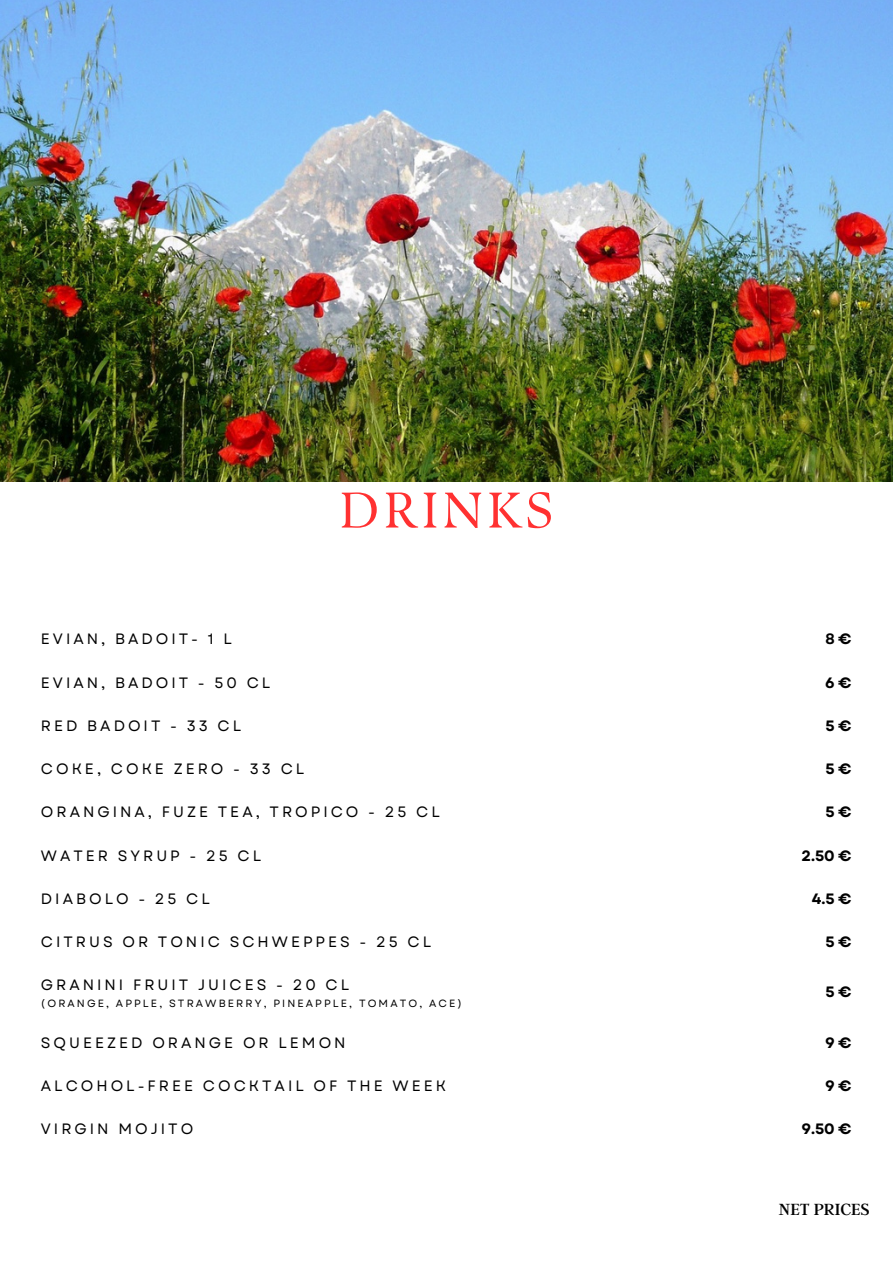
<style>
.page{position:relative;width:893px;height:1264px;background:#fff}
.page>*{position:absolute;margin:0;border:0;box-sizing:border-box;transform-origin:0 0}
.t1{font:49.95px "TY Serif D";letter-spacing:.1em;color:#ff3131}
.t2{font:18px "Argent CF";color:#000}
.t3{font:15px "Garet";letter-spacing:.2em;color:#000}
.t4{font:700 15px "Garet";color:#000}
.t5{font:10.5px "Garet";letter-spacing:.2em;color:#000}
</style>
<div class="page">
<img style="left:1px;top:0;width:891px;height:481px">
<p class="t1" style="left:340px;top:480px;width:214px">DRINKS</p>
<p class="t3" style="left:41px;top:628px;width:192px">EVIAN, BADOIT- 1 L</p>
<p class="t4" style="left:825px;top:628px;width:28px">8€</p>
<p class="t3" style="left:41px;top:671px;width:231px">EVIAN, BADOIT - 50 CL</p>
<p class="t4" style="left:825px;top:671px;width:28px">6€</p>
<p class="t3" style="left:41px;top:715px;width:202px">RED BADOIT - 33 CL</p>
<p class="t4" style="left:825px;top:715px;width:28px">5€</p>
<p class="t3" style="left:41px;top:758px;width:265px">COKE, COKE ZERO - 33 CL</p>
<p class="t4" style="left:825px;top:758px;width:28px">5€</p>
<p class="t3" style="left:41px;top:801px;width:400px">ORANGINA, FUZE TEA, TROPICO - 25 CL</p>
<p class="t4" style="left:825px;top:801px;width:28px">5€</p>
<p class="t3" style="left:41px;top:844px;width:222px">WATER SYRUP - 25 CL</p>
<p class="t4" style="left:801px;top:844px;width:52px">2.50 €</p>
<p class="t3" style="left:41px;top:887px;width:170px">DIABOLO - 25 CL</p>
<p class="t4" style="left:811px;top:887px;width:41px">4.5 €</p>
<p class="t3" style="left:41px;top:931px;width:391px">CITRUS OR TONIC SCHWEPPES - 25 CL</p>
<p class="t4" style="left:825px;top:931px;width:28px">5€</p>
<p class="t3" style="left:41px;top:974px;width:310px">GRANINI FRUIT JUICES - 20 CL</p>
<p class="t5" style="left:41px;top:995px;width:422px">(ORANGE, APPLE, STRAWBERRY, PINEAPPLE, TOMATO, ACE)</p>
<p class="t4" style="left:825px;top:981px;width:28px">5€</p>
<p class="t3" style="left:41px;top:1031px;width:306px">SQUEEZED ORANGE OR LEMON</p>
<p class="t4" style="left:825px;top:1031px;width:28px">9€</p>
<p class="t3" style="left:41px;top:1074px;width:406px">ALCOHOL-FREE COCKTAIL OF THE WEEK</p>
<p class="t4" style="left:825px;top:1074px;width:28px">9€</p>
<p class="t3" style="left:41px;top:1117px;width:154px">VIRGIN MOJITO</p>
<p class="t4" style="left:801px;top:1117px;width:52px">9.50 €</p>
<p class="t2" style="left:778px;top:1197px;width:92px">NET PRICES</p>
</div>
